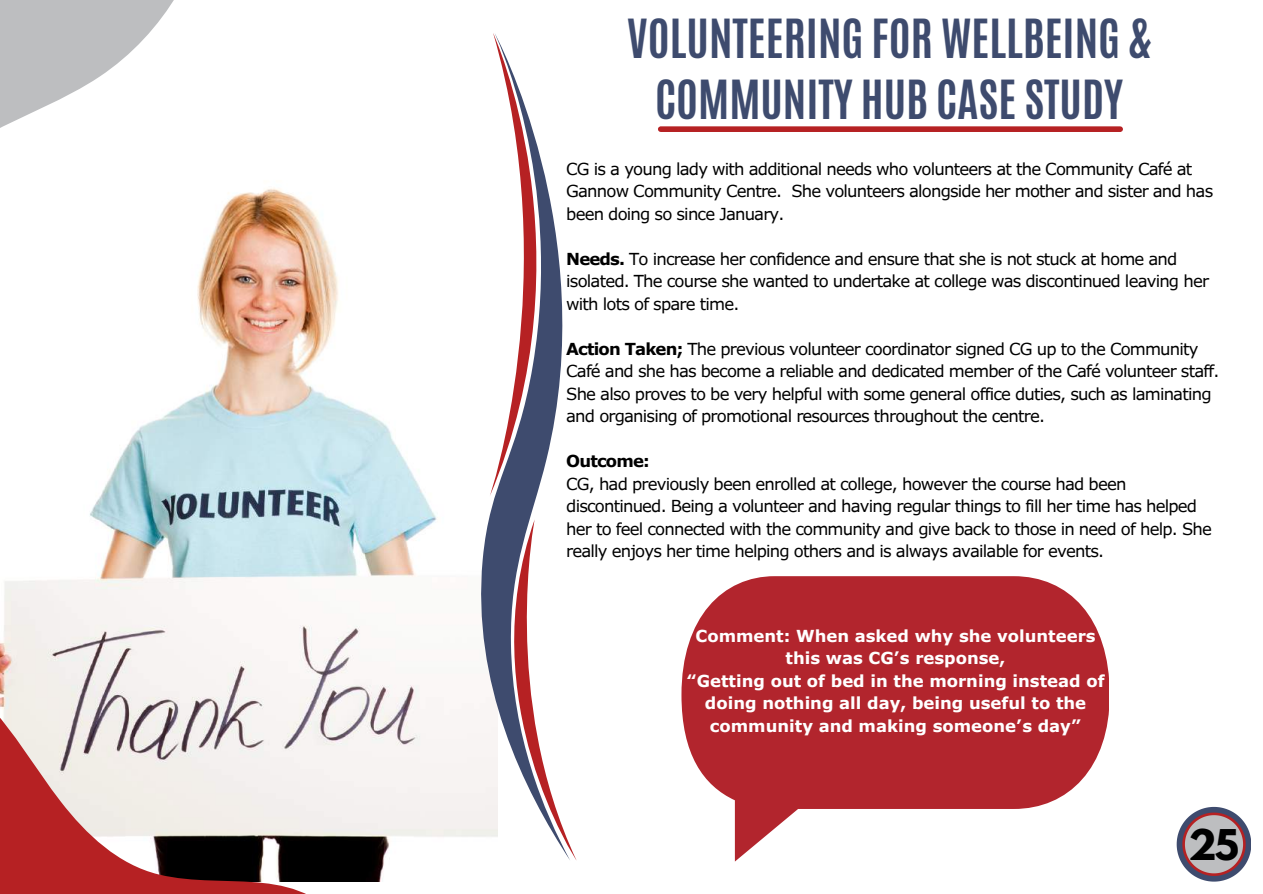
<style>
.page{position:relative;width:1263px;height:894px;background:#fff}
.page>*{position:absolute;margin:0;border:0;box-sizing:border-box;transform-origin:0 0}
.t1{font:700 45px/60.8px "Antonio";color:#3e4b6e;text-align:center}
.t2{font:700 37.5px "League Spartan";color:#000}
.t3{font:16.5px/22.5px "Verdana Pro";letter-spacing:-.05em;color:#000}
.t4{font:700 16.5px/22.5px "Verdana Pro";color:#fff;text-align:center}
.t5{font:700 16.5px "Verdana Pro";letter-spacing:-.05em;color:#000}
.s1{font-weight:700}
</style>
<div class="page">
<div style="left:661px;top:126px;width:459px;height:6px;background:#b62123"></div>
<svg style="left:1177px;top:806px;width:74px;height:74px"></svg>
<svg style="left:681px;top:576px;width:428px;height:232px;background:#b8363e"></svg>
<img style="left:90px;top:188px;width:391px;height:693px">
<svg style="left:0;top:531px;width:376px;height:362px;fill:#f2efed"></svg>
<svg style="left:0;top:0;width:216px;height:409px"></svg>
<svg style="left:489px;top:496px;width:48px;height:23px"></svg>
<svg style="left:490px;top:33px;width:73px;height:463px"></svg>
<svg style="left:481px;top:519px;width:96px;height:341px"></svg>
<h1 class="t1" style="left:627px;top:8px;width:526px">VOLUNTEERING FOR WELLBEING &amp;<br>COMMUNITY HUB CASE STUDY</h1>
<p class="t3" style="left:566px;top:157px;width:648px">CG is a young lady with additional needs who volunteers at the Community Café at<br>Gannow Community Centre. She volunteers alongside her mother and sister and has been doing so since January.</p>
<p class="t3" style="left:566px;top:247px;width:644px"><span class="s1">Needs.</span> To increase her confidence and ensure that she is not stuck at home and isolated. The course she wanted to undertake at college was discontinued leaving her with lots of spare time.</p>
<p class="t3" style="left:566px;top:337px;width:655px"><span class="s1">Action Taken;</span> The previous volunteer coordinator signed CG up to the Community Café and she has become a reliable and dedicated member of the Café volunteer staff.<br>She also proves to be very helpful with some general office duties, such as laminating and organising of promotional resources throughout the centre.</p>
<p class="t5" style="left:566px;top:450px;width:85px">Outcome:</p>
<p class="t3" style="left:566px;top:472px;width:647px">CG, had previously been enrolled at college, however the course had been discontinued. Being a volunteer and having regular things to fill her time has helped her to feel connected with the community and give back to those in need of help. She really enjoys her time helping others and is always available for events.</p>
<p class="t4" style="left:686px;top:623px;width:420px">Comment: When asked why she volunteers this was CG’s response,<br>“Getting out of bed in the morning instead of doing nothing all day, being useful to the community and making someone’s day”</p>
<h2 class="t2" style="left:1189px;top:826px;width:52px">25</h2>
</div>
